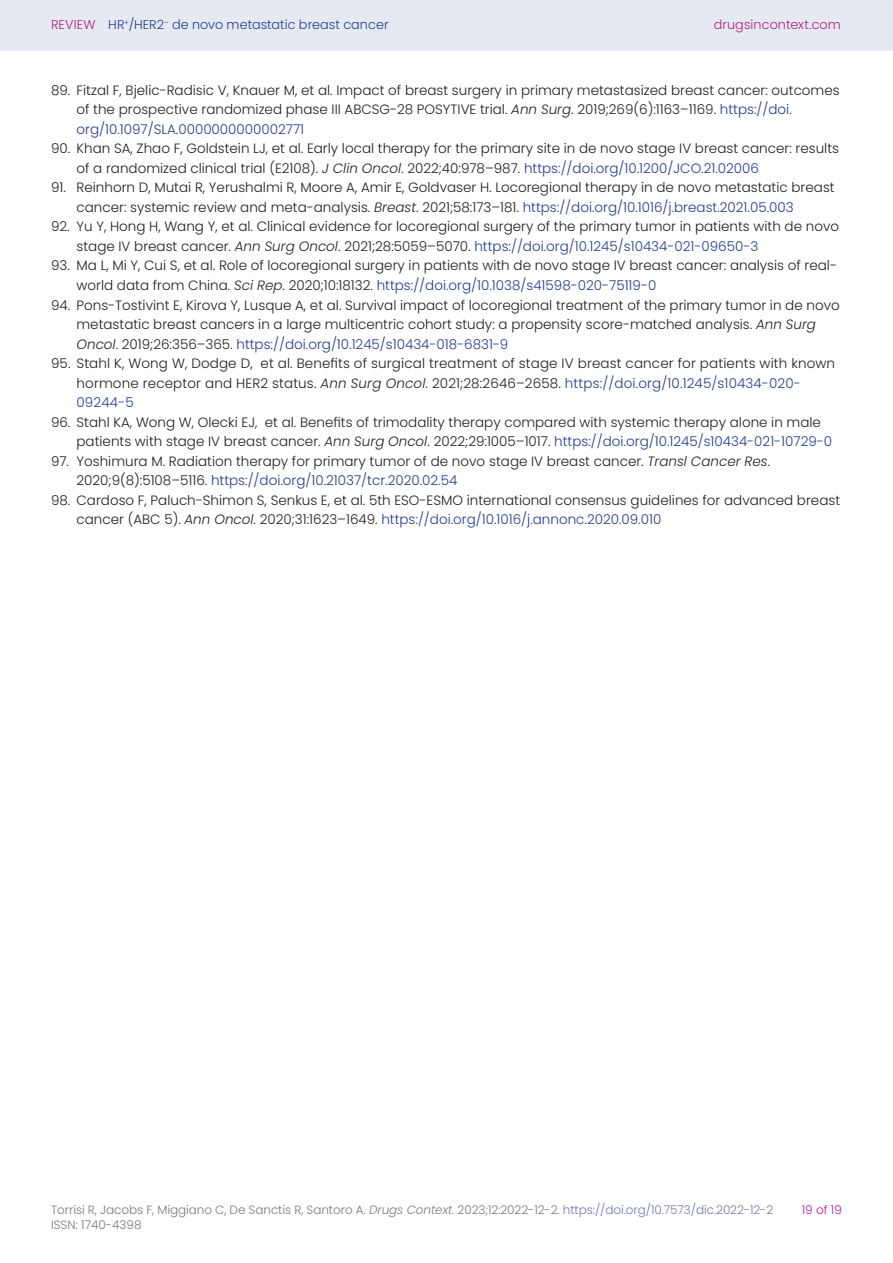
<style>
.page{position:relative;width:893px;height:1263px;background:#fff}
.page>*{position:absolute;margin:0;border:0;box-sizing:border-box;transform-origin:0 0}
.t1{font:300 13.5px/19.5px "Poppins";color:#231f20}
.t2{font:300 12.75px "Poppins";letter-spacing:.01em;color:#243d91}
.t3{font:300 12.75px "Poppins";letter-spacing:.01em;color:#b21f81}
.t4{font:300 12px "Poppins";letter-spacing:-.005em;color:#7c7878}
.t5{font:300 12px "Poppins";color:#b21f81}
.s1{color:#b21f81}
.s2{font-style:italic}
.s3{color:#243d91}
.s4{color:#7376b2}
</style>
<div class="page">
<div style="left:0;top:0;width:893px;height:51px;background:#e5eaf2"></div>
<p class="t2" style="left:51px;top:17px;width:339px"><span class="s1">REVIEW</span> HR<sup>+</sup>/HER2<sup>–</sup> de novo metastatic breast cancer</p>
<p class="t3" style="left:714px;top:17px;width:129px">drugsincontext.com</p>
<p class="t1" style="left:77px;top:81px;width:765px;text-indent:-25px">89. Fitzal F, Bjelic-Radisic V, Knauer M, et al. Impact of breast surgery in primary metastasized breast cancer: outcomes of the prospective randomized phase III ABCSG-28 POSYTIVE trial. <span class="s2">Ann Surg</span>. 2019;269(6):1163–1169. <span class="s3">https://doi. org/10.1097/SLA.0000000000002771</span></p>
<p class="t1" style="left:77px;top:139px;width:764px;text-indent:-25px">90. Khan SA, Zhao F, Goldstein LJ, et al. Early local therapy for the primary site in de novo stage IV breast cancer: results of a randomized clinical trial (E2108). <span class="s2">J Clin Oncol</span>. 2022;40:978–987. <span class="s3">https://doi.org/10.1200/JCO.21.02006</span></p>
<p class="t1" style="left:77px;top:178px;width:760px;text-indent:-25px">91. Reinhorn D, Mutai R, Yerushalmi R, Moore A, Amir E, Goldvaser H. Locoregional therapy in de novo metastatic breast cancer: systemic review and meta-analysis. <span class="s2">Breast</span>. 2021;58:173–181. <span class="s3">https://doi.org/10.1016/j.breast.2021.05.003</span></p>
<p class="t1" style="left:77px;top:217px;width:764px;text-indent:-25px">92. Yu Y, Hong H, Wang Y, et al. Clinical evidence for locoregional surgery of the primary tumor in patients with de novo stage IV breast cancer. <span class="s2">Ann Surg Oncol</span>. 2021;28:5059–5070. <span class="s3">https://doi.org/10.1245/s10434-021-09650-3</span></p>
<p class="t1" style="left:77px;top:256px;width:762px;text-indent:-25px">93. Ma L, Mi Y, Cui S, et al. Role of locoregional surgery in patients with de novo stage IV breast cancer: analysis of real&shy;world data from China. <span class="s2">Sci Rep</span>. 2020;10:18132. <span class="s3">https://doi.org/10.1038/s41598-020-75119-0</span></p>
<p class="t1" style="left:77px;top:295px;width:765px;text-indent:-25px">94. Pons-Tostivint E, Kirova Y, Lusque A, et al. Survival impact of locoregional treatment of the primary tumor in de novo metastatic breast cancers in a large multicentric cohort study: a propensity score-matched analysis. <span class="s2">Ann Surg<br>Oncol</span>. 2019;26:356–365. <span class="s3">https://doi.org/10.1245/s10434-018-6831-9</span></p>
<p class="t1" style="left:77px;top:354px;width:760px;text-indent:-25px">95. Stahl K, Wong W, Dodge D, et al. Benefits of surgical treatment of stage IV breast cancer for patients with known hormone receptor and HER2 status. <span class="s2">Ann Surg Oncol</span>. 2021;28:2646–2658. <span class="s3">https://doi.org/10.1245/s10434-020-<br>09244-5</span></p>
<p class="t1" style="left:77px;top:412px;width:757px;text-indent:-25px">96. Stahl KA, Wong W, Olecki EJ, et al. Benefits of trimodality therapy compared with systemic therapy alone in male patients with stage IV breast cancer. <span class="s2">Ann Surg Oncol</span>. 2022;29:1005–1017. <span class="s3">https://doi.org/10.1245/s10434-021-10729-0</span></p>
<p class="t1" style="left:77px;top:451px;width:695px;text-indent:-25px">97. Yoshimura M. Radiation therapy for primary tumor of de novo stage IV breast cancer. <span class="s2">Transl Cancer Res</span>.<br>2020;9(8):5108–5116. <span class="s3">https://doi.org/10.21037/tcr.2020.02.54</span></p>
<p class="t1" style="left:77px;top:490px;width:765px;text-indent:-25px">98. Cardoso F, Paluch-Shimon S, Senkus E, et al. 5th ESO-ESMO international consensus guidelines for advanced breast cancer (ABC 5). <span class="s2">Ann Oncol</span>. 2020;31:1623–1649. <span class="s3">https://doi.org/10.1016/j.annonc.2020.09.010</span></p>
<p class="t4" style="left:51px;top:1203px;width:724px">Torrisi R, Jacobs F, Miggiano C, De Sanctis R, Santoro A. <span class="s2">Drugs Context</span>. 2023;12:2022-12-2. <span class="s4">https://doi.org/10.7573/dic.2022-12-2</span></p>
<p class="t5" style="left:802px;top:1203px;width:42px">19 of 19</p>
<p class="t4" style="left:51px;top:1218px;width:92px">ISSN: 1740-4398</p>
</div>
